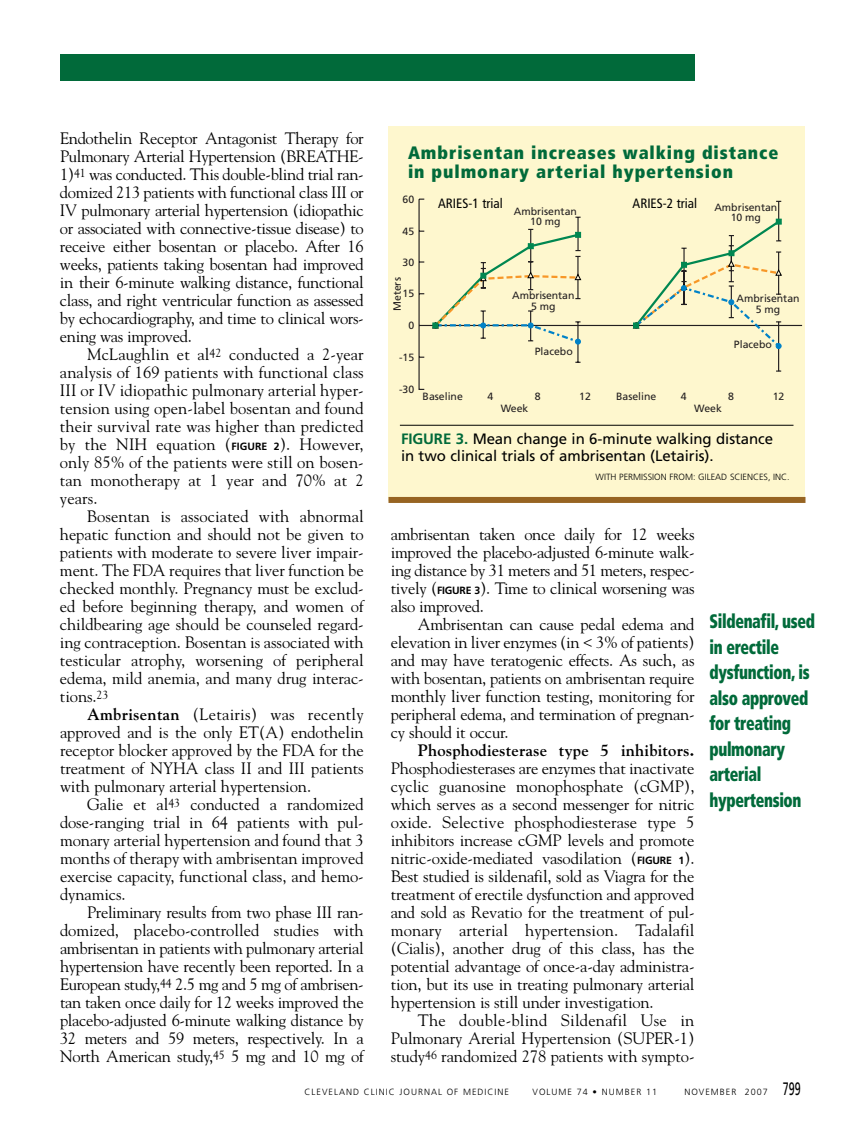
<style>
.page{position:relative;width:864px;height:1134px;background:#fff}
.page>*{position:absolute;margin:0;border:0;box-sizing:border-box;transform-origin:0 0}
.t1{font:900 condensed 19.5px/25.5px "Frutiger";letter-spacing:-.02em;color:#016a3a;scale:.8 1}
.t2{font:900 condensed 18px/19.5px "Frutiger";letter-spacing:.05em;color:#016a3a}
.t3{font:16.5px/18px "Goudy";letter-spacing:-.01em;color:#000;text-align:justify}
.t4{font:700 16.5px "Goudy";letter-spacing:.01em;color:#000}
.t5{font:15px/16.5px "Frutiger";letter-spacing:-.005em;color:#000}
.t6{font:condensed 13.5px "Frutiger";color:#000}
.t7{font:10.5px/10.6px "Frutiger";color:#231f20;text-align:center}
.t8{font:300 9px "Frutiger";letter-spacing:.11em;color:#000}
.t9{font:300 9px "Frutiger";color:#000}
.s1{font-family:"Frutiger";font-weight:700;font-size:10.5px}
.s2{font-weight:700}
.s3{font-weight:700;color:#016a3a}
.s4{font-weight:400;font-size:18px}
</style>
<div class="page">
<div style="left:60px;top:54px;width:634px;height:27px;background:#016a3a"></div>
<div style="left:388px;top:126px;width:418px;height:375px;background:#fef7ce"></div>
<svg style="left:418px;top:198px;width:384px;height:192px"></svg>
<hr style="left:577px;top:322px;width:2px;height:40px;background:#231f20">
<hr style="left:577px;top:217px;width:2px;height:34px;background:#231f20">
<hr style="left:778px;top:322px;width:1px;height:49px;background:#231f20">
<hr style="left:778px;top:201px;width:1px;height:40px;background:#231f20">
<svg style="left:432px;top:229px;width:150px;height:116px"></svg>
<svg style="left:632px;top:219px;width:150px;height:130px"></svg>
<hr style="left:400px;top:425px;width:394px;height:1px;background:#000">
<div style="left:388px;top:497px;width:418px;height:6px;background:#976422"></div>
<p class="t3" style="left:60px;top:131px;width:305px">Endothelin Receptor Antagonist Therapy for Pulmonary Arterial Hypertension (BREATHE-1)<sup>41</sup> was conducted. This double-blind trial ran&shy;domized 213 patients with functional class III or IV pulmonary arterial hypertension (idiopathic or associated with connective-tissue disease) to receive either bosentan or placebo. After 16 weeks, patients taking bosentan had improved in their 6-minute walking distance, functional class, and right ventricular function as assessed by echocardiography, and time to clinical wors&shy;ening was improved.</p>
<p class="t3" style="left:60px;top:347px;width:305px;text-indent:27px">McLaughlin et al<sup>42</sup> conducted a 2-year analysis of 169 patients with functional class III or IV idiopathic pulmonary arterial hyper&shy;tension using open-label bosentan and found their survival rate was higher than predicted by the NIH equation (<span class="s1">FIGURE 2</span>). However, only 85% of the patients were still on bosen&shy;tan monotherapy at 1 year and 70% at 2 years.</p>
<p class="t3" style="left:60px;top:509px;width:305px;text-indent:27px">Bosentan is associated with abnormal hepatic function and should not be given to patients with moderate to severe liver impair&shy;ment. The FDA requires that liver function be checked monthly. Pregnancy must be exclud&shy;ed before beginning therapy, and women of childbearing age should be counseled regard&shy;ing contraception. Bosentan is associated with testicular atrophy, worsening of peripheral edema, mild anemia, and many drug interac&shy;tions.<sup>23</sup></p>
<p class="t3" style="left:60px;top:707px;width:305px;text-indent:27px"><span class="s2">Ambrisentan</span> (Letairis) was recently approved and is the only ET(A) endothelin receptor blocker approved by the FDA for the treatment of NYHA class II and III patients with pulmonary arterial hypertension.</p>
<p class="t3" style="left:60px;top:797px;width:305px;text-indent:27px">Galie et al<sup>43</sup> conducted a randomized dose-ranging trial in 64 patients with pul&shy;monary arterial hypertension and found that 3 months of therapy with ambrisentan improved exercise capacity, functional class, and hemo&shy;dynamics.</p>
<p class="t3" style="left:60px;top:905px;width:305px;text-indent:27px">Preliminary results from two phase III ran&shy;domized, placebo-controlled studies with ambrisentan in patients with pulmonary arterial hypertension have recently been reported. In a European study,<sup>44</sup> 2.5 mg and 5 mg of ambrisen&shy;tan taken once daily for 12 weeks improved the placebo-adjusted 6-minute walking distance by 32 meters and 59 meters, respectively. In a North American study,<sup>45</sup> 5 mg and 10 mg of</p>
<p class="t2" style="left:408px;top:144px;width:372px">Ambrisentan increases walking distance in pulmonary arterial hypertension</p>
<p class="t7" style="left:403px;top:195px;width:13px">60</p>
<p class="t7" style="left:403px;top:227px;width:13px">45</p>
<p class="t7" style="left:403px;top:257px;width:13px">30</p>
<p class="t7" style="left:393px;top:311px;width:35px;rotate:-90deg">Meters</p>
<p class="t7" style="left:403px;top:289px;width:13px">15</p>
<p class="t7" style="left:408px;top:321px;width:7px">0</p>
<p class="t7" style="left:399px;top:353px;width:17px">-15</p>
<p class="t6" style="left:438px;top:198px;width:66px">ARIES-1 trial</p>
<p class="t6" style="left:633px;top:198px;width:66px">ARIES-2 trial</p>
<p class="t7" style="left:514px;top:207px;width:65px">Ambrisentan<br>10 mg</p>
<p class="t7" style="left:714px;top:203px;width:65px">Ambrisentan<br>10 mg</p>
<p class="t7" style="left:512px;top:291px;width:64px">Ambrisentan<br>5 mg</p>
<p class="t7" style="left:737px;top:294px;width:65px">Ambrisentan<br>5 mg</p>
<p class="t7" style="left:535px;top:347px;width:39px">Placebo</p>
<p class="t7" style="left:734px;top:340px;width:39px">Placebo</p>
<p class="t7" style="left:399px;top:385px;width:17px">-30</p>
<p class="t7" style="left:423px;top:391px;width:42px">Baseline</p>
<p class="t7" style="left:487px;top:391px;width:7px">4</p>
<p class="t7" style="left:535px;top:391px;width:7px">8</p>
<p class="t7" style="left:579px;top:391px;width:13px">12</p>
<p class="t7" style="left:501px;top:404px;width:29px">Week</p>
<p class="t7" style="left:616px;top:391px;width:42px">Baseline</p>
<p class="t7" style="left:681px;top:391px;width:7px">4</p>
<p class="t7" style="left:728px;top:391px;width:7px">8</p>
<p class="t7" style="left:773px;top:391px;width:13px">12</p>
<p class="t7" style="left:694px;top:404px;width:29px">Week</p>
<p class="t5" style="left:401px;top:432px;width:374px"><span class="s3">FIGURE 3.</span> Mean change in 6-minute walking distance in two clinical trials of ambrisentan (Letairis).</p>
<p class="t9" style="left:596px;top:473px;width:196px">WITH PERMISSION FROM: GILEAD SCIENCES, INC.</p>
<p class="t3" style="left:391px;top:527px;width:305px">ambrisentan taken once daily for 12 weeks improved the placebo-adjusted 6-minute walk&shy;ing distance by 31 meters and 51 meters, respec&shy;tively (<span class="s1">FIGURE 3</span>). Time to clinical worsening was also improved.</p>
<p class="t3" style="left:391px;top:617px;width:305px;text-indent:27px">Ambrisentan can cause pedal edema and elevation in liver enzymes (in &lt; 3% of patients) and may have teratogenic effects. As such, as with bosentan, patients on ambrisentan require monthly liver function testing, monitoring for peripheral edema, and termination of pregnan&shy;cy should it occur.</p>
<p class="t4" style="left:418px;top:744px;width:278px">Phosphodiesterase type 5 inhibitors.</p>
<p class="t3" style="left:391px;top:761px;width:305px">Phosphodiesterases are enzymes that inactivate cyclic guanosine monophosphate (cGMP), which serves as a second messenger for nitric oxide. Selective phosphodiesterase type 5 inhibitors increase cGMP levels and promote nitric-oxide-mediated vasodilation (<span class="s1">FIGURE 1</span>).<br>Best studied is sildenafil, sold as Viagra for the treatment of erectile dysfunction and approved and sold as Revatio for the treatment of pul&shy;monary arterial hypertension. Tadalafil (Cialis), another drug of this class, has the potential advantage of once-a-day administra&shy;tion, but its use in treating pulmonary arterial hypertension is still under investigation.</p>
<p class="t3" style="left:391px;top:1013px;width:305px;text-indent:27px">The double-blind Sildenafil Use in Pulmonary Arerial Hypertension (SUPER-1) study<sup>46</sup> randomized 278 patients with sympto-</p>
<p class="t1" style="left:710px;top:610px;width:133px">Sildenafil, used in erectile dysfunction, is also approved for treating pulmonary arterial hypertension</p>
<p class="t8" style="left:305px;top:1088px;width:206px">CLEVELAND CLINIC JOURNAL OF MEDICINE</p>
<p class="t8" style="left:533px;top:1088px;width:126px">VOLUME 74 • NUMBER 11</p>
<p class="t8" style="left:684px;top:1088px;width:118px">NOVEMBER 2007 <span class="s4">799</span></p>
</div>
